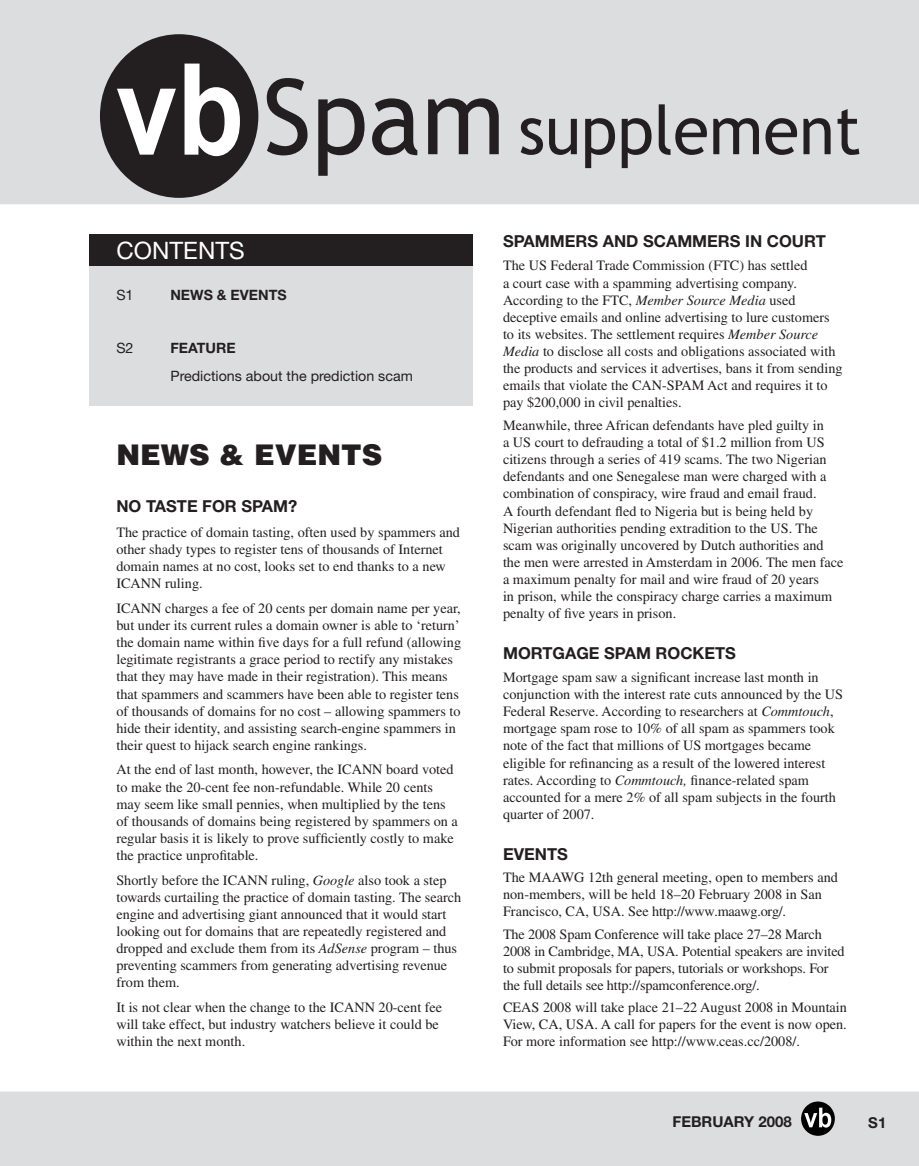
<style>
.page{position:relative;width:919px;height:1166px;background:#fff}
.page>*{position:absolute;margin:0;border:0;box-sizing:border-box;transform-origin:0 0}
.t1{font:900 28.5px "Helvetica";color:#231f20}
.t2{font:24px "Helvetica Neue";color:#fff}
.t3{font:700 16.5px "Helvetica Neue";color:#231f20}
.t4{font:700 15px "Helvetica Neue";color:#231f20}
.t5{font:14.25px/17.1px "Times";color:#231f20}
.t6{font:14.25px "Helvetica Neue";color:#231f20}
.t7{font:700 14.25px "Helvetica Neue";color:#231f20}
.s1{font-style:italic}
</style>
<div class="page">
<div style="left:0;top:1091px;width:918px;height:74px;background:#dcdddf"></div>
<div style="left:801px;top:1101px;width:33px;height:34px;background:#000;border-radius:50%"></div>
<svg style="left:804px;top:1107px;width:27px;height:20px"></svg>
<div style="left:0;top:0;width:918px;height:204px;background:#dcdddf"></div>
<div style="left:100px;top:34px;width:158px;height:164px;background:#231f20;border-radius:50%"></div>
<svg style="left:267px;top:78px;width:40px;height:77px;background:#8d8c8d"></svg>
<svg style="left:318px;top:98px;width:46px;height:78px;background:#8a898b"></svg>
<svg style="left:372px;top:98px;width:45px;height:57px;background:#7e7c7e"></svg>
<svg style="left:428px;top:98px;width:70px;height:56px;background:#878587"></svg>
<svg style="left:520px;top:118px;width:23px;height:37px"></svg>
<svg style="left:549px;top:119px;width:28px;height:36px"></svg>
<svg style="left:585px;top:118px;width:30px;height:50px"></svg>
<svg style="left:621px;top:118px;width:30px;height:50px"></svg>
<svg style="left:658px;top:104px;width:49px;height:51px;background:#9b9a9b"></svg>
<svg style="left:713px;top:118px;width:46px;height:36px;background:#868586"></svg>
<svg style="left:765px;top:118px;width:32px;height:37px"></svg>
<svg style="left:803px;top:118px;width:27px;height:36px"></svg>
<svg style="left:837px;top:109px;width:22px;height:46px"></svg>
<svg style="left:117px;top:89px;width:59px;height:66px"></svg>
<svg style="left:184px;top:64px;width:56px;height:92px"></svg>
<div style="left:90px;top:234px;width:383px;height:171px;background:#dcdddf"></div>
<div style="left:90px;top:234px;width:383px;height:32px;background:#231f20"></div>
<h2 class="t2" style="left:117px;top:241px;width:129px">CONTENTS</h2>
<p class="t6" style="left:116px;top:289px;width:19px">S1</p>
<p class="t7" style="left:170px;top:289px;width:118px">NEWS &amp; EVENTS</p>
<p class="t6" style="left:116px;top:343px;width:19px">S2</p>
<p class="t7" style="left:170px;top:343px;width:67px">FEATURE</p>
<p class="t6" style="left:170px;top:370px;width:244px">Predictions about the prediction scam</p>
<h1 class="t1" style="left:116px;top:445px;width:267px">NEWS &amp; EVENTS</h1>
<p class="t3" style="left:116px;top:500px;width:182px">NO TASTE FOR SPAM?</p>
<p class="t5" style="left:116px;top:525px;width:345px">The practice of domain tasting, often used by spammers and other shady types to register tens of thousands of Internet domain names at no cost, looks set to end thanks to a new ICANN ruling.</p>
<p class="t5" style="left:116px;top:600px;width:346px">ICANN charges a fee of 20 cents per domain name per year, but under its current rules a domain owner is able to ‘return’ the domain name within five days for a full refund (allowing legitimate registrants a grace period to rectify any mistakes that they may have made in their registration). This means that spammers and scammers have been able to register tens of thousands of domains for no cost – allowing spammers to hide their identity, and assisting search-engine spammers in their quest to hijack search engine rankings.</p>
<p class="t5" style="left:116px;top:762px;width:343px">At the end of last month, however, the ICANN board voted to make the 20-cent fee non-refundable. While 20 cents may seem like small pennies, when multiplied by the tens of thousands of domains being registered by spammers on a regular basis it is likely to prove sufficiently costly to make the practice unprofitable.</p>
<p class="t5" style="left:116px;top:872px;width:346px">Shortly before the ICANN ruling, <span class="s1">Google</span> also took a step towards curtailing the practice of domain tasting. The search engine and advertising giant announced that it would start looking out for domains that are repeatedly registered and dropped and exclude them from its <span class="s1">AdSense</span> program – thus preventing scammers from generating advertising revenue from them.</p>
<p class="t5" style="left:116px;top:999px;width:327px">It is not clear when the change to the ICANN 20-cent fee will take effect, but industry watchers believe it could be within the next month.</p>
<p class="t3" style="left:503px;top:235px;width:324px">SPAMMERS AND SCAMMERS IN COURT</p>
<p class="t5" style="left:503px;top:258px;width:341px">The US Federal Trade Commission (FTC) has settled<br>a court case with a spamming advertising company.<br>According to the FTC, <span class="s1">Member Source Media</span> used deceptive emails and online advertising to lure customers to its websites. The settlement requires <span class="s1">Member Source Media</span> to disclose all costs and obligations associated with the products and services it advertises, bans it from sending emails that violate the CAN-SPAM Act and requires it to pay $200,000 in civil penalties.</p>
<p class="t5" style="left:503px;top:418px;width:342px">Meanwhile, three African defendants have pled guilty in<br>a US court to defrauding a total of $1.2 million from US citizens through a series of 419 scams. The two Nigerian defendants and one Senegalese man were charged with a combination of conspiracy, wire fraud and email fraud.<br>A fourth defendant fled to Nigeria but is being held by Nigerian authorities pending extradition to the US. The scam was originally uncovered by Dutch authorities and the men were arrested in Amsterdam in 2006. The men face a maximum penalty for mail and wire fraud of 20 years<br>in prison, while the conspiracy charge carries a maximum penalty of five years in prison.</p>
<p class="t3" style="left:503px;top:647px;width:234px">MORTGAGE SPAM ROCKETS</p>
<p class="t5" style="left:503px;top:669px;width:341px">Mortgage spam saw a significant increase last month in conjunction with the interest rate cuts announced by the US Federal Reserve. According to researchers at <span class="s1">Commtouch</span>, mortgage spam rose to 10% of all spam as spammers took note of the fact that millions of US mortgages became eligible for refinancing as a result of the lowered interest rates. According to <span class="s1">Commtouch,</span> finance-related spam accounted for a mere 2% of all spam subjects in the fourth quarter of 2007.</p>
<p class="t3" style="left:503px;top:847px;width:66px">EVENTS</p>
<p class="t5" style="left:503px;top:869px;width:336px">The MAAWG 12th general meeting, open to members and non-members, will be held 18–20 February 2008 in San<br>Francisco, CA, USA. See http://www.maawg.org/.</p>
<p class="t5" style="left:503px;top:926px;width:343px">The 2008 Spam Conference will take place 27–28 March 2008 in Cambridge, MA, USA. Potential speakers are invited to submit proposals for papers, tutorials or workshops. For the full details see http://spamconference.org/.</p>
<p class="t5" style="left:503px;top:999px;width:345px;text-align:justify">CEAS 2008 will take place 21–22 August 2008 in Mountain View, CA, USA. A call for papers for the event is now open.<br>For more information see http://www.ceas.cc/2008/.</p>
<p class="t4" style="left:672px;top:1116px;width:121px">FEBRUARY 2008</p>
<p class="t4" style="left:868px;top:1116px;width:20px">S1</p>
</div>
